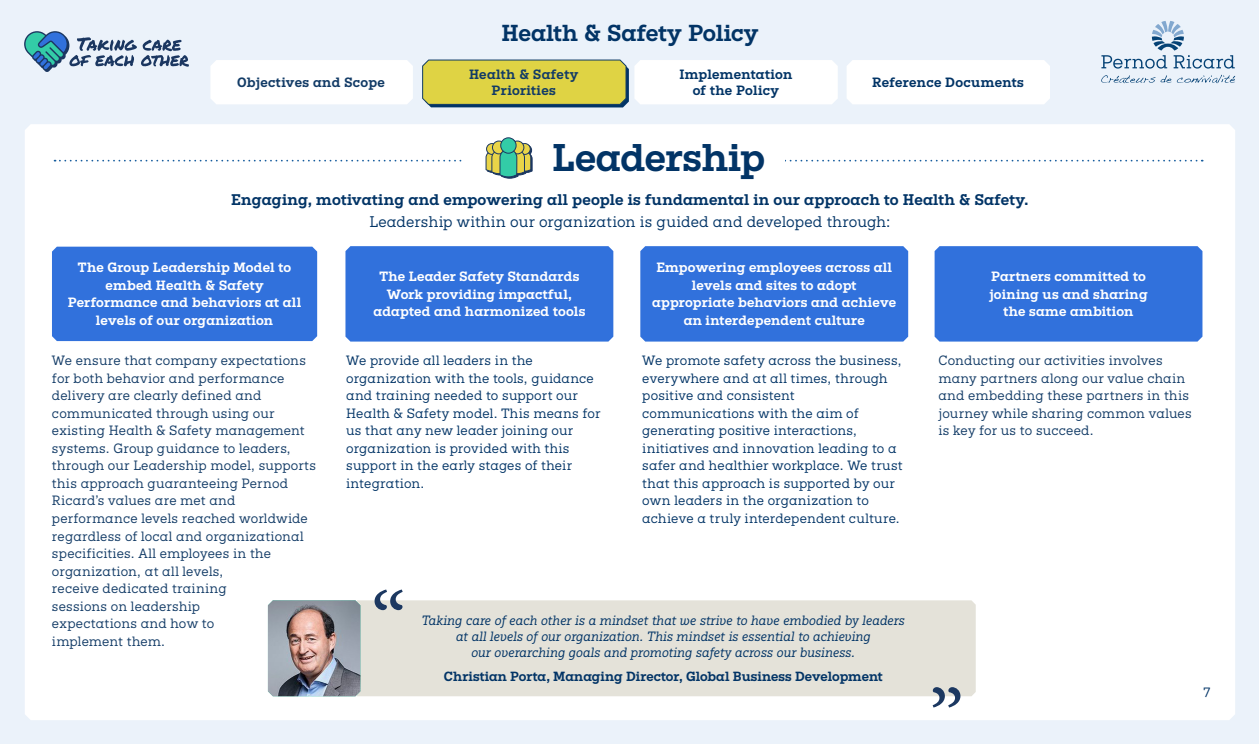
<style>
.page{position:relative;width:1260px;height:745px;background:#fff}
.page>*{position:absolute;margin:0;border:0;box-sizing:border-box;transform-origin:0 0}
.t1{font:89.25px "Minion Pro";color:#1c3861}
.t2{font:87.5px "Minion Pro";color:#1c3861}
._03_Running_Heads{font:700 35px "Pernod Ricard";letter-spacing:-.005em;color:#023466}
.t3{font:700 21px "Pernod Ricard";color:#023466}
._13_New_Body{font:700 14px/21px "Pernod Ricard";letter-spacing:.01em;color:#023466;text-align:center}
._13_New_Body-2{font:12.25px/17.5px "Pernod Ricard";letter-spacing:.015em;color:#123b66}
._13_New_Body-3{font:12.25px/17.5px "Pernod Ricard";letter-spacing:.015em;color:#023466}
._13_New_Body-4{font:700 12.25px/17.5px "Pernod Ricard";letter-spacing:.015em;color:#fff;text-align:center}
._13_New_Body-5{font:italic 12.25px/15.8px "Pernod Ricard";letter-spacing:.01em;color:#023466;text-align:center}
.t4{font:700 12.25px/15.8px "Pernod Ricard";letter-spacing:.025em;color:#023466;text-align:center}
.t5{font:700 12.25px/15.8px "Pernod Ricard";letter-spacing:.03em;color:#123b66;text-align:center}
._13_New_Body-6{font:700 12.08px "Pernod Ricard";letter-spacing:.005em;color:#023466}
.s1{font-weight:400}
</style>
<div class="page">
<div style="left:1px;top:1px;width:1258px;height:742px;background:#ebf2fa"></div>
<div style="left:25px;top:124px;width:1210px;height:595px;background:#fff"></div>
<svg style="left:1101px;top:21px;width:134px;height:48px"></svg>
<svg style="left:1101px;top:75px;width:134px;height:8px"></svg>
<div style="left:210px;top:60px;width:203px;height:44px;background:#fff"></div>
<svg style="left:422px;top:59px;width:416px;height:48px;background:#e2e0a5"></svg>
<div style="left:847px;top:60px;width:203px;height:44px;background:#fff"></div>
<svg style="left:24px;top:31px;width:165px;height:41px"></svg>
<div style="left:52px;top:246px;width:265px;height:95px;background:#3171dc"></div>
<div style="left:345px;top:246px;width:268px;height:95px;background:#3171dc"></div>
<div style="left:935px;top:246px;width:267px;height:95px;background:#3171dc"></div>
<div style="left:640px;top:246px;width:268px;height:95px;background:#3171dc"></div>
<div style="left:360px;top:600px;width:616px;height:95px;background:#e4e2d9"></div>
<img style="left:268px;top:600px;width:92px;height:95px">
<div style="left:532px;top:144px;width:253px;height:36px;background:#fff"></div>
<div style="left:465px;top:132px;width:79px;height:57px;background:#fff"></div>
<div style="left:520px;top:144px;width:12px;height:12px;border:1px solid #1b3761;border-radius:50%"></div>
<div style="left:502px;top:138px;width:16px;height:17px;border:1px solid #1b3761;border-radius:50%"></div>
<svg style="left:519px;top:143px;width:11px;height:11px"></svg>
<div style="left:519px;top:143px;width:12px;height:12px;border:1px solid #1b3762;border-radius:50%"></div>
<div style="left:511px;top:141px;width:13px;height:13px;background:#e9d448;border-radius:50%"></div>
<div style="left:511px;top:140px;width:13px;height:14px;border:1px solid #1b3762;border-radius:50%"></div>
<div style="left:487px;top:143px;width:10px;height:11px;background:#e9d448;border-radius:50%"></div>
<div style="left:486px;top:143px;width:12px;height:12px;border:1px solid #1b3762;border-radius:50%"></div>
<div style="left:492px;top:141px;width:13px;height:13px;background:#e9d448;border-radius:50%"></div>
<div style="left:492px;top:140px;width:14px;height:14px;border:1px solid #1b3762;border-radius:50%"></div>
<div style="left:55px;top:148px;width:1148px;height:31px;background:#fff"></div>
<div style="left:501px;top:138px;width:15px;height:15px;background:#33cca7;border-radius:50%"></div>
<div style="left:500px;top:137px;width:17px;height:17px;border:1px solid #1b3762;border-radius:50%"></div>
<h3 class="t3" style="left:501px;top:19px;width:259px">Health &amp; Safety Policy</h3>
<p class="t5" style="left:469px;top:66px;width:111px">Health &amp; Safety<br>Priorities</p>
<p class="t5" style="left:237px;top:74px;width:149px">Objectives and Scope</p>
<p class="t4" style="left:679px;top:66px;width:115px">Implementation of the Policy</p>
<p class="t4" style="left:872px;top:74px;width:153px">Reference Documents</p>
<p class="_03_Running_Heads" style="left:552px;top:134px;width:214px">Leadership</p>
<p class="_13_New_Body" style="left:231px;top:189px;width:799px">Engaging, motivating and empowering all people is fundamental in our approach to Health &amp; Safety.<br><span class="s1">Leadership within our organization is guided and developed through:</span></p>
<p class="_13_New_Body-4" style="left:68px;top:259px;width:235px">The Group Leadership Model to embed Health &amp; Safety<br>Performance and behaviors at all levels of our organization</p>
<p class="_13_New_Body-4" style="left:374px;top:267px;width:213px">The Leader Safety Standards<br>Work providing impactful, adapted and harmonized tools</p>
<p class="_13_New_Body-3" style="left:346px;top:352px;width:256px">We provide all leaders in the organization with the tools, guidance and training needed to support our<br>Health &amp; Safety model. This means for us that any new leader joining our organization is provided with this support in the early stages of their integration.</p>
<p class="_13_New_Body-4" style="left:652px;top:259px;width:245px">Empowering employees across all levels and sites to adopt appropriate behaviors and achieve an interdependent culture</p>
<p class="_13_New_Body-3" style="left:642px;top:352px;width:262px">We promote safety across the business, everywhere and at all times, through positive and consistent communications with the aim of generating positive interactions, initiatives and innovation leading to a safer and healthier workplace. We trust that this approach is supported by our own leaders in the organization to achieve a truly interdependent culture.</p>
<p class="_13_New_Body-2" style="left:52px;top:352px;width:266px">We ensure that company expectations for both behavior and performance delivery are clearly defined and communicated through using our existing Health &amp; Safety management systems. Group guidance to leaders, through our Leadership model, supports this approach guaranteeing Pernod<br>Ricard’s values are met and performance levels reached worldwide regardless of local and organizational specificities. All employees in the organization, at all levels,<br>receive dedicated training<br>sessions on leadership<br>expectations and how to<br>implement them.</p>
<p class="t1" style="left:371px;top:564px;width:37px">“</p>
<p class="_13_New_Body-5" style="left:422px;top:612px;width:484px">Taking care of each other is a mindset that we strive to have embodied by leaders at all levels of our organization. This mindset is essential to achieving<br>our overarching goals and promoting safety across our business.</p>
<p class="_13_New_Body-6" style="left:444px;top:668px;width:440px">Christian Porta, Managing Director, Global Business Development</p>
<p class="_13_New_Body-4" style="left:989px;top:267px;width:160px">Partners committed to joining us and sharing the same ambition</p>
<p class="_13_New_Body-2" style="left:938px;top:352px;width:255px">Conducting our activities involves many partners along our value chain and embedding these partners in this journey while sharing common values is key for us to succeed.</p>
<p class="t2" style="left:929px;top:662px;width:37px">”</p>
<p class="_13_New_Body-3" style="left:1203px;top:683px;width:9px">7<sup>7</sup></p>
</div>
